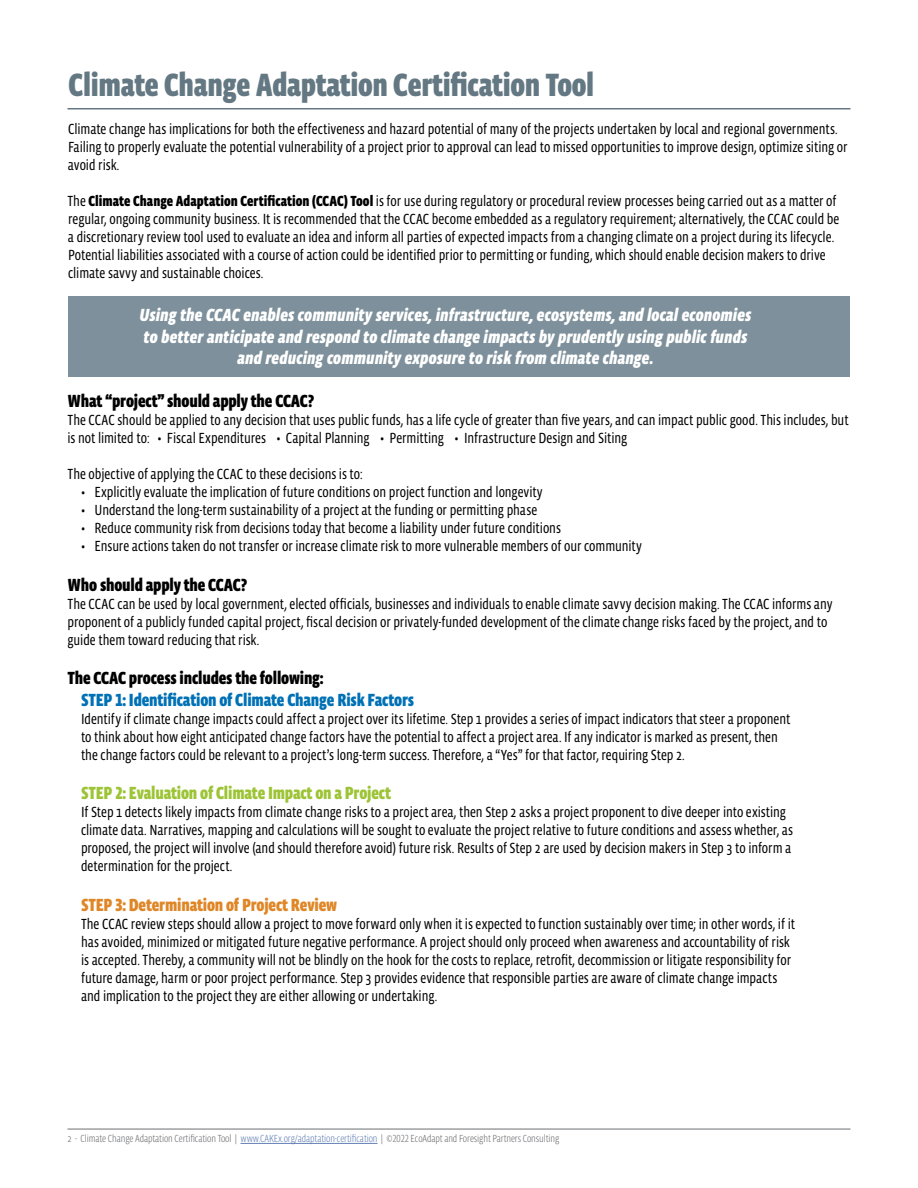
<style>
.page{position:relative;width:918px;height:1188px;background:#fff}
.page>*{position:absolute;margin:0;border:0;box-sizing:border-box;transform-origin:0 0}
.t1{font:900 33px "Vista Sans Nar OTCE";letter-spacing:-.01em;color:#647883}
.t2{font:italic 900 18px/21.6px "Vista Sans Nar OTCE";letter-spacing:.005em;color:#fff;text-align:center}
.t3{font:900 18px "Vista Sans Nar OTCE";letter-spacing:-.01em;color:#000}
.t4{font:900 18px "Vista Sans Nar OTCE";letter-spacing:-.01em;color:#0071b5}
.t5{font:900 18px "Vista Sans Nar OTCE";letter-spacing:-.01em;color:#9dc436}
.t6{font:900 18px "Vista Sans Nar OTCE";letter-spacing:-.01em;color:#df8627}
.t7{font:15px/18px "Vista Sans Nar OTCE";color:#000}
.t8{font:300 10.5px "Vista Sans Nar OTCE";letter-spacing:-.01em;color:#6d6e71}
.s1{font-weight:900}
.s2{color:#627fb5}
</style>
<div class="page">
<hr style="left:68px;top:1129px;width:782px;height:1px;background:#6d6e71">
<hr style="left:240px;top:1143px;width:138px;height:1px;background:#627fb5">
<div style="left:68px;top:296px;width:782px;height:81px;background:#7d909b"></div>
<hr style="left:68px;top:108px;width:782px;height:1px;background:#647883">
<h1 class="t1" style="left:69px;top:66px;width:527px">Climate Change Adaptation Certification Tool</h1>
<p class="t7" style="left:68px;top:120px;width:781px">Climate change has implications for both the effectiveness and hazard potential of many of the projects undertaken by local and regional governments.<br>Failing to properly evaluate the potential vulnerability of a project prior to approval can lead to missed opportunities to improve design, optimize siting or avoid risk.</p>
<p class="t7" style="left:67px;top:192px;width:774px">The <span class="s1">Climate Change Adaptation Certification (CCAC) Tool</span> is for use during regulatory or procedural review processes being carried out as a matter of regular, ongoing community business. It is recommended that the CCAC become embedded as a regulatory requirement; alternatively, the CCAC could be a discretionary review tool used to evaluate an idea and inform all parties of expected impacts from a changing climate on a project during its lifecycle.<br>Potential liabilities associated with a course of action could be identified prior to permitting or funding, which should enable decision makers to drive climate savvy and sustainable choices.</p>
<p class="t2" style="left:140px;top:304px;width:613px">Using the CCAC enables community services, infrastructure, ecosystems, and local economies to better anticipate and respond to climate change impacts by prudently using public funds and reducing community exposure to risk from climate change.</p>
<p class="t3" style="left:68px;top:391px;width:249px">What “project” should apply the CCAC?</p>
<p class="t7" style="left:68px;top:411px;width:783px">The CCAC should be applied to any decision that uses public funds, has a life cycle of greater than five years, and can impact public good. This includes, but is not limited to: • Fiscal Expenditures • Capital Planning • Permitting • Infrastructure Design and Siting</p>
<p class="t7" style="left:68px;top:465px;width:297px">The objective of applying the CCAC to these decisions is to:</p>
<p class="t7" style="left:81px;top:483px;width:463px">• Explicitly evaluate the implication of future conditions on project function and longevity</p>
<p class="t7" style="left:81px;top:501px;width:458px">• Understand the long-term sustainability of a project at the funding or permitting phase</p>
<p class="t7" style="left:81px;top:519px;width:481px">• Reduce community risk from decisions today that become a liability under future conditions</p>
<p class="t7" style="left:81px;top:537px;width:562px">• Ensure actions taken do not transfer or increase climate risk to more vulnerable members of our community</p>
<p class="t3" style="left:68px;top:574px;width:181px">Who should apply the CCAC?</p>
<p class="t7" style="left:68px;top:594px;width:767px">The CCAC can be used by local government, elected officials, businesses and individuals to enable climate savvy decision making. The CCAC informs any proponent of a publicly funded capital project, fiscal decision or privately-funded development of the climate change risks faced by the project, and to guide them toward reducing that risk.</p>
<p class="t3" style="left:68px;top:668px;width:258px">The CCAC process includes the following:</p>
<p class="t4" style="left:81px;top:689px;width:335px">STEP 1: Identification of Climate Change Risk Factors</p>
<p class="t7" style="left:81px;top:710px;width:711px">Identify if climate change impacts could affect a project over its lifetime. Step 1 provides a series of impact indicators that steer a proponent to think about how eight anticipated change factors have the potential to affect a project area. If any indicator is marked as present, then the change factors could be relevant to a project’s long-term success. Therefore, a “Yes” for that factor, requiring Step 2.</p>
<p class="t5" style="left:81px;top:783px;width:311px">STEP 2: Evaluation of Climate Impact on a Project</p>
<p class="t7" style="left:81px;top:803px;width:714px">If Step 1 detects likely impacts from climate change risks to a project area, then Step 2 asks a project proponent to dive deeper into existing climate data. Narratives, mapping and calculations will be sought to evaluate the project relative to future conditions and assess whether, as proposed, the project will involve (and should therefore avoid) future risk. Results of Step 2 are used by decision makers in Step 3 to inform a determination for the project.</p>
<p class="t6" style="left:81px;top:895px;width:258px">STEP 3: Determination of Project Review</p>
<p class="t7" style="left:81px;top:915px;width:716px">The CCAC review steps should allow a project to move forward only when it is expected to function sustainably over time; in other words, if it has avoided, minimized or mitigated future negative performance. A project should only proceed when awareness and accountability of risk is accepted. Thereby, a community will not be blindly on the hook for the costs to replace, retrofit, decommission or litigate responsibility for future damage, harm or poor project performance. Step 3 provides evidence that responsible parties are aware of climate change impacts and implication to the project they are either allowing or undertaking.</p>
<p class="t8" style="left:68px;top:1132px;width:493px">2 - Climate Change Adaptation Certification Tool | <span class="s2">www.CAKEx.org/adaptation-certification</span> | ©2022 EcoAdapt and Foresight Partners Consulting</p>
</div>
